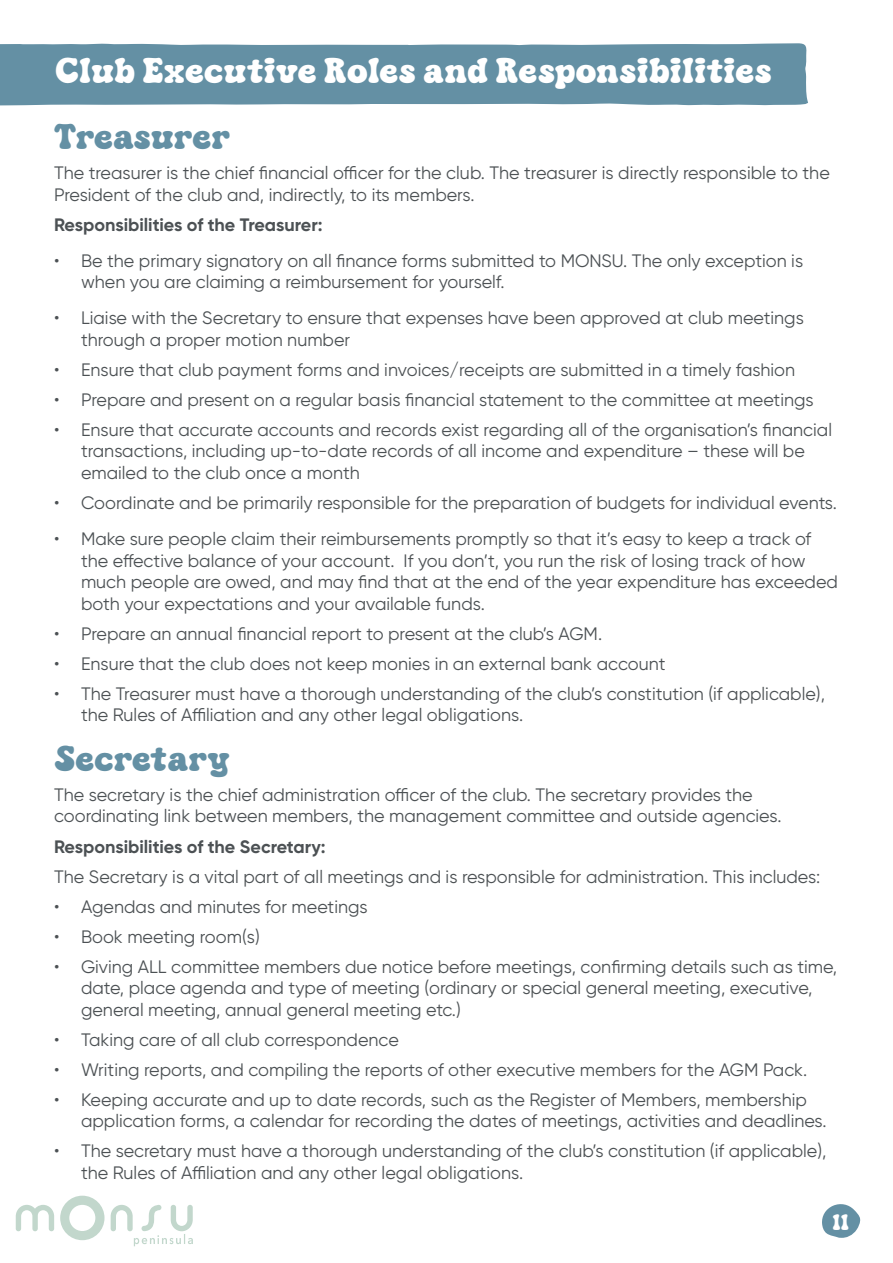
<style>
.page{position:relative;width:893px;height:1263px;background:#fff}
.page>*{position:absolute;margin:0;border:0;box-sizing:border-box;transform-origin:0 0}
.t1{font:36px "Nellie Display";color:#fff}
.t2{font:36px "Nellie Display";letter-spacing:-.005em;color:#6490a4}
.t3{font:22.5px "Nellie Display";color:#fff}
.t4{font:18px/21.6px "Gilroy";color:#4c5154}
.t5{font:700 18px "Gilroy";color:#4c5154}
</style>
<div class="page">
<svg style="left:822px;top:1204px;width:39px;height:34px"></svg>
<svg style="left:16px;top:1205px;width:38px;height:26px"></svg>
<svg style="left:111px;top:1205px;width:82px;height:41px"></svg>
<svg style="left:60px;top:1196px;width:45px;height:44px"></svg>
<div style="left:0;top:43px;width:808px;height:63px;background:#6490a4"></div>
<h1 class="t1" style="left:55px;top:54px;width:718px">Club Executive Roles and Responsibilities</h1>
<h1 class="t2" style="left:54px;top:120px;width:178px">Treasurer</h1>
<p class="t4" style="left:54px;top:162px;width:777px">The treasurer is the chief financial officer for the club. The treasurer is directly responsible to the<br>President of the club and, indirectly, to its members.</p>
<p class="t5" style="left:54px;top:213px;width:270px">Responsibilities of the Treasurer:</p>
<p class="t4" style="left:81px;top:249px;width:724px;text-indent:-27px">• Be the primary signatory on all finance forms submitted to MONSU. The only exception is when you are claiming a reimbursement for yourself.</p>
<p class="t4" style="left:81px;top:307px;width:724px;text-indent:-27px">• Liaise with the Secretary to ensure that expenses have been approved at club meetings through a proper motion number</p>
<p class="t4" style="left:54px;top:358px;width:743px">• Ensure that club payment forms and invoices/receipts are submitted in a timely fashion</p>
<p class="t4" style="left:54px;top:388px;width:761px">• Prepare and present on a regular basis financial statement to the committee at meetings</p>
<p class="t4" style="left:81px;top:418px;width:753px;text-indent:-27px">• Ensure that accurate accounts and records exist regarding all of the organisation’s financial transactions, including up-to-date records of all income and expenditure – these will be emailed to the club once a month</p>
<p class="t4" style="left:54px;top:492px;width:785px">• Coordinate and be primarily responsible for the preparation of budgets for individual events.</p>
<p class="t4" style="left:81px;top:528px;width:758px;text-indent:-27px">• Make sure people claim their reimbursements promptly so that it’s easy to keep a track of the effective balance of your account. If you don’t, you run the risk of losing track of how much people are owed, and may find that at the end of the year expenditure has exceeded both your expectations and your available funds.</p>
<p class="t4" style="left:54px;top:622px;width:550px">• Prepare an annual financial report to present at the club’s AGM.</p>
<p class="t4" style="left:54px;top:652px;width:613px">• Ensure that the club does not keep monies in an external bank account</p>
<p class="t4" style="left:81px;top:682px;width:746px;text-indent:-27px">• The Treasurer must have a thorough understanding of the club’s constitution (if applicable), the Rules of Affiliation and any other legal obligations.</p>
<h1 class="t2" style="left:54px;top:742px;width:178px">Secretary</h1>
<p class="t4" style="left:54px;top:784px;width:729px">The secretary is the chief administration officer of the club. The secretary provides the coordinating link between members, the management committee and outside agencies.</p>
<p class="t5" style="left:54px;top:835px;width:273px">Responsibilities of the Secretary:</p>
<p class="t4" style="left:54px;top:865px;width:768px">The Secretary is a vital part of all meetings and is responsible for administration. This includes:</p>
<p class="t4" style="left:54px;top:895px;width:315px">• Agendas and minutes for meetings</p>
<p class="t4" style="left:54px;top:925px;width:207px">• Book meeting room(s)</p>
<p class="t4" style="left:81px;top:955px;width:758px;text-indent:-27px">• Giving ALL committee members due notice before meetings, confirming details such as time, date, place agenda and type of meeting (ordinary or special general meeting, executive, general meeting, annual general meeting etc.)</p>
<p class="t4" style="left:54px;top:1028px;width:346px">• Taking care of all club correspondence</p>
<p class="t4" style="left:54px;top:1058px;width:755px">• Writing reports, and compiling the reports of other executive members for the AGM Pack.</p>
<p class="t4" style="left:81px;top:1088px;width:747px;text-indent:-27px">• Keeping accurate and up to date records, such as the Register of Members, membership application forms, a calendar for recording the dates of meetings, activities and deadlines.</p>
<p class="t4" style="left:81px;top:1140px;width:747px;text-indent:-27px">• The secretary must have a thorough understanding of the club’s constitution (if applicable), the Rules of Affiliation and any other legal obligations.</p>
<p class="t3" style="left:832px;top:1212px;width:18px">11</p>
</div>
